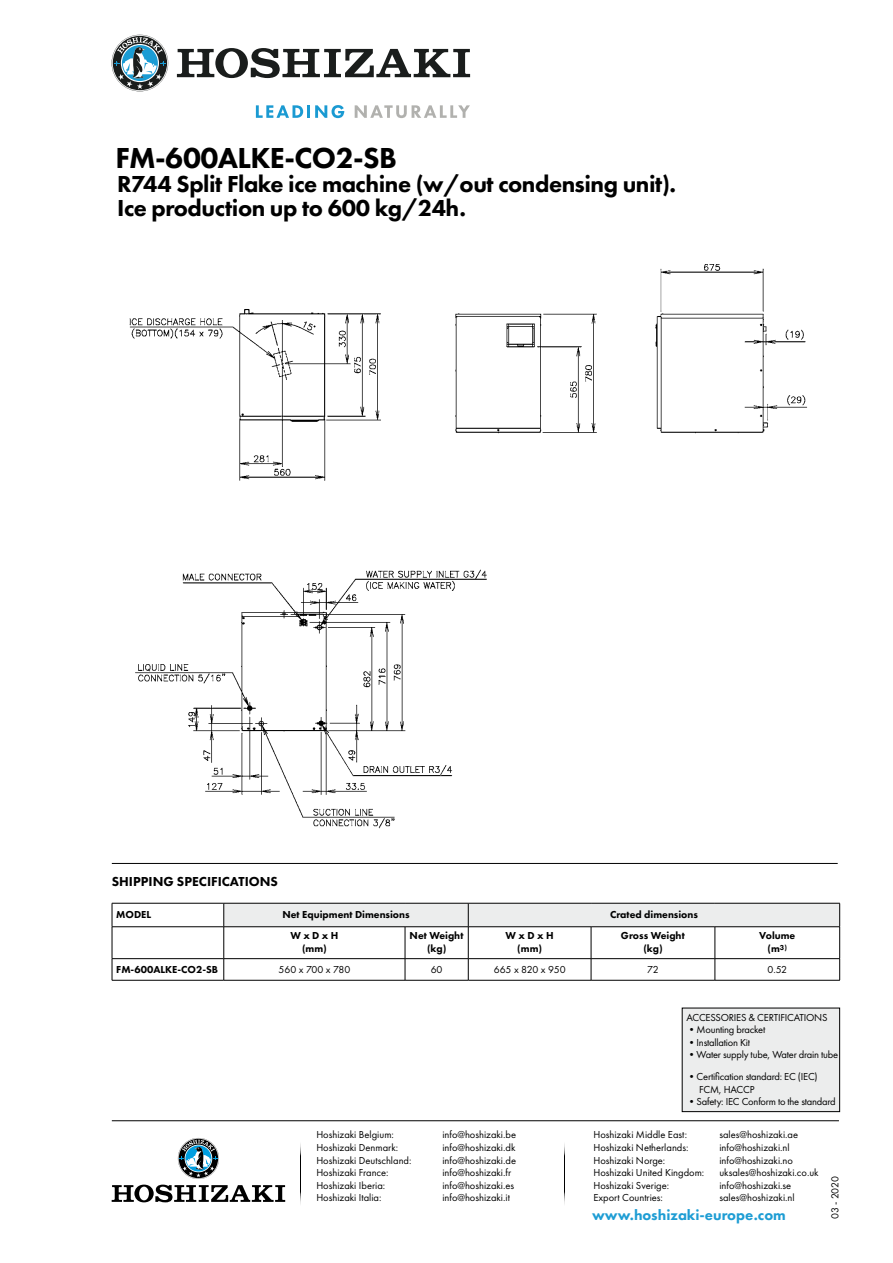
<style>
.page{position:relative;width:893px;height:1263px;background:#fff}
.page>*{position:absolute;margin:0;border:0;box-sizing:border-box;transform-origin:0 0}
.t1{font:800 30px "Futura PT";letter-spacing:-.02em;color:#000}
.t2{font:800 24px/24px "Futura PT";letter-spacing:-.02em;color:#000}
.t3{font:800 15px "Futura PT";color:#1e9dd4}
.t4{font:800 13.5px "Futura PT";color:#000}
.t5{font:10.5px "Futura PT";color:#000}
.t6{font:10.5px/12.6px "Futura PT";letter-spacing:-.02em;color:#000}
.t7{font:800 10.5px/12.6px "Futura PT";color:#000;text-align:center}
.s1{font-size:7.5px}
</style>
<div class="page">
<img style="left:129px;top:309px;width:252px;height:172px">
<hr style="left:112px;top:1120px;width:727px;height:1px;background:#000">
<img style="left:300px;top:1143px;width:1px;height:61px">
<img style="left:564px;top:1143px;width:1px;height:61px">
<svg style="left:112px;top:1138px;width:173px;height:64px"></svg>
<hr style="left:112px;top:903px;width:112px;height:1px;background:#000">
<svg style="left:112px;top:903px;width:1px;height:23px"></svg>
<div style="left:224px;top:903px;width:616px;height:23px;background:#eceded"></div>
<hr style="left:112px;top:926px;width:112px;height:1px;background:#000">
<hr style="left:112px;top:927px;width:1px;height:31px;background:#000">
<hr style="left:224px;top:926px;width:181px;height:1px;background:#000">
<hr style="left:224px;top:927px;width:1px;height:31px;background:#000">
<hr style="left:405px;top:926px;width:63px;height:1px;background:#000">
<hr style="left:405px;top:927px;width:1px;height:31px;background:#000">
<hr style="left:468px;top:926px;width:123px;height:1px;background:#000">
<hr style="left:468px;top:927px;width:1px;height:31px;background:#000">
<hr style="left:591px;top:926px;width:124px;height:1px;background:#000">
<hr style="left:591px;top:927px;width:1px;height:31px;background:#000">
<hr style="left:715px;top:926px;width:125px;height:1px;background:#000">
<hr style="left:715px;top:927px;width:1px;height:31px;background:#000">
<hr style="left:839px;top:927px;width:1px;height:31px;background:#000">
<hr style="left:112px;top:958px;width:112px;height:1px;background:#000">
<svg style="left:112px;top:959px;width:1px;height:21px"></svg>
<hr style="left:224px;top:958px;width:181px;height:1px;background:#000">
<svg style="left:224px;top:959px;width:1px;height:21px"></svg>
<hr style="left:405px;top:958px;width:63px;height:1px;background:#000">
<svg style="left:405px;top:959px;width:1px;height:21px"></svg>
<hr style="left:468px;top:958px;width:123px;height:1px;background:#000">
<svg style="left:468px;top:959px;width:1px;height:21px"></svg>
<hr style="left:591px;top:958px;width:124px;height:1px;background:#000">
<svg style="left:591px;top:959px;width:1px;height:21px"></svg>
<hr style="left:715px;top:958px;width:125px;height:1px;background:#000">
<svg style="left:715px;top:959px;width:1px;height:21px"></svg>
<svg style="left:839px;top:959px;width:1px;height:21px"></svg>
<hr style="left:112px;top:980px;width:112px;height:1px;background:#000">
<hr style="left:224px;top:980px;width:181px;height:1px;background:#000">
<hr style="left:405px;top:980px;width:63px;height:1px;background:#000">
<hr style="left:468px;top:980px;width:123px;height:1px;background:#000">
<hr style="left:591px;top:980px;width:124px;height:1px;background:#000">
<hr style="left:715px;top:980px;width:125px;height:1px;background:#000">
<hr style="left:112px;top:863px;width:726px;height:1px;background:#000">
<div style="left:682px;top:1008px;width:158px;height:103px;background:#eceded"></div>
<div style="left:682px;top:1008px;width:158px;height:104px;border:1px solid #000"></div>
<svg style="left:256px;top:105px;width:88px;height:13px"></svg>
<svg style="left:355px;top:105px;width:115px;height:13px"></svg>
<svg style="left:112px;top:35px;width:56px;height:56px"></svg>
<svg style="left:177px;top:48px;width:293px;height:30px"></svg>
<img style="left:455px;top:264px;width:352px;height:170px">
<img style="left:135px;top:569px;width:352px;height:260px">
<h1 class="t1" style="left:115px;top:139px;width:283px">FM-600ALKE-CO2-SB</h1>
<h2 class="t2" style="left:117px;top:172px;width:560px">R744 Split Flake ice machine (w/out condensing unit).<br>Ice production up to 600 kg/24h.</h2>
<p class="t4" style="left:112px;top:873px;width:168px">SHIPPING SPECIFICATIONS</p>
<p class="t7" style="left:116px;top:908px;width:36px">MODEL</p>
<p class="t7" style="left:282px;top:908px;width:129px">Net Equipment Dimensions</p>
<p class="t7" style="left:610px;top:908px;width:89px">Crated dimensions</p>
<p class="t7" style="left:290px;top:929px;width:50px">W x D x H (mm)</p>
<p class="t7" style="left:410px;top:929px;width:56px">Net Weight (kg)</p>
<p class="t7" style="left:506px;top:929px;width:50px">W x D x H (mm)</p>
<p class="t7" style="left:621px;top:929px;width:66px">Gross Weight (kg)</p>
<p class="t7" style="left:759px;top:929px;width:38px">Volume (m<span class="s1">3)</span></p>
<p class="t7" style="left:116px;top:963px;width:103px">FM-600ALKE-CO2-SB</p>
<p class="t5" style="left:278px;top:963px;width:73px">560 x 700 x 780</p>
<p class="t5" style="left:431px;top:963px;width:13px">60</p>
<p class="t5" style="left:494px;top:963px;width:73px">665 x 820 x 950</p>
<p class="t5" style="left:647px;top:963px;width:13px">72</p>
<p class="t5" style="left:767px;top:963px;width:21px">0.52</p>
<p class="t5" style="left:316px;top:1128px;width:79px">Hoshizaki Belgium:</p>
<p class="t5" style="left:442px;top:1128px;width:75px">info@hoshizaki.be</p>
<p class="t5" style="left:316px;top:1141px;width:83px">Hoshizaki Denmark:</p>
<p class="t5" style="left:442px;top:1141px;width:75px">info@hoshizaki.dk</p>
<p class="t5" style="left:316px;top:1154px;width:97px">Hoshizaki Deutschland:</p>
<p class="t5" style="left:442px;top:1154px;width:75px">info@hoshizaki.de</p>
<p class="t5" style="left:316px;top:1166px;width:74px">Hoshizaki France:</p>
<p class="t5" style="left:442px;top:1166px;width:70px">info@hoshizaki.fr</p>
<p class="t5" style="left:316px;top:1179px;width:70px">Hoshizaki Iberia:</p>
<p class="t5" style="left:442px;top:1179px;width:73px">info@hoshizaki.es</p>
<p class="t5" style="left:316px;top:1191px;width:67px">Hoshizaki Italia:</p>
<p class="t5" style="left:442px;top:1191px;width:69px">info@hoshizaki.it</p>
<p class="t6" style="left:686px;top:1011px;width:143px">ACCESSORIES &amp; CERTIFICATIONS</p>
<p class="t6" style="left:686px;top:1023px;width:81px">•Mounting bracket</p>
<p class="t6" style="left:686px;top:1036px;width:65px">•Installation Kit</p>
<p class="t6" style="left:686px;top:1048px;width:153px">•Water supply tube, Water drain tube</p>
<p class="t6" style="left:699px;top:1070px;width:120px;text-indent:-13px">•Certification standard: EC (IEC)<br>FCM, HACCP</p>
<p class="t6" style="left:686px;top:1095px;width:151px">•Safety: IEC Conform to the standard</p>
<p class="t5" style="left:593px;top:1128px;width:95px">Hoshizaki Middle East:</p>
<p class="t5" style="left:719px;top:1128px;width:80px">sales@hoshizaki.ae</p>
<p class="t5" style="left:593px;top:1141px;width:97px">Hoshizaki Netherlands:</p>
<p class="t5" style="left:719px;top:1141px;width:72px">info@hoshizaki.nl</p>
<p class="t5" style="left:593px;top:1154px;width:73px">Hoshizaki Norge:</p>
<p class="t5" style="left:719px;top:1154px;width:75px">info@hoshizaki.no</p>
<p class="t5" style="left:593px;top:1166px;width:112px">Hoshizaki United Kingdom:</p>
<p class="t5" style="left:719px;top:1166px;width:101px">uksales@hoshizaki.co.uk</p>
<p class="t5" style="left:593px;top:1179px;width:77px">Hoshizaki Sverige:</p>
<p class="t5" style="left:719px;top:1179px;width:73px">info@hoshizaki.se</p>
<p class="t5" style="left:593px;top:1191px;width:71px">Export Countries:</p>
<p class="t5" style="left:719px;top:1191px;width:77px">sales@hoshizaki.nl</p>
<h3 class="t3" style="left:592px;top:1206px;width:195px">www.hoshizaki-europe.com</h3>
<p class="t5" style="left:829px;top:1219px;width:45px;rotate:-90deg">03 - 2020</p>
</div>
